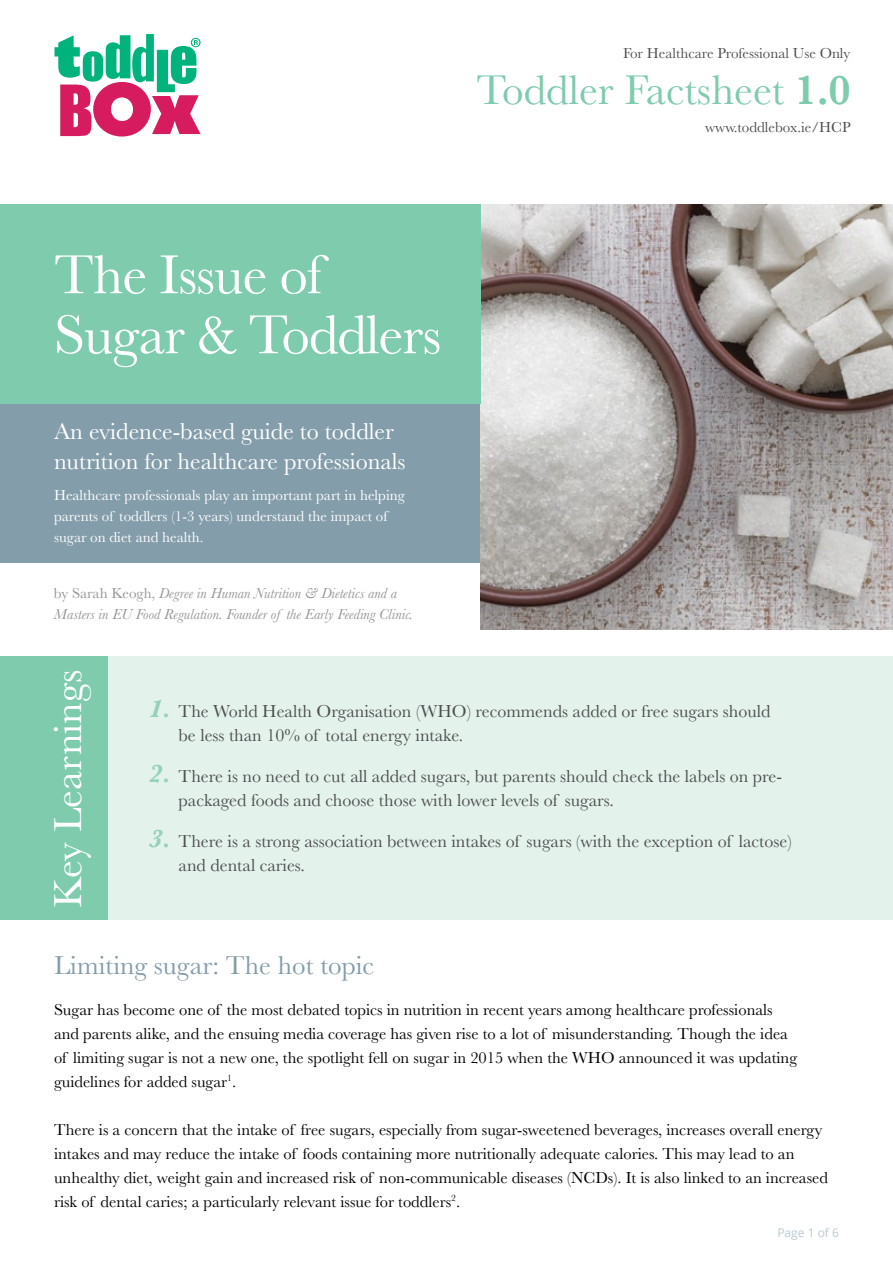
<style>
.page{position:relative;width:893px;height:1263px;background:#fff}
.page>*{position:absolute;margin:0;border:0;box-sizing:border-box;transform-origin:0 0}
.t1{font:57px/60px "Baskerville";letter-spacing:-.02em;color:#fff}
.t2{font:43.05px "Baskerville";color:#7fcbae}
.t3{font:40.5px "Baskerville";color:#fff}
.t4{font:27px "Baskerville";color:#849daa}
.t5{font:24px/30px "Baskerville";color:#fff}
.t6{font:18px/24px "Baskerville";color:#4d4d4f}
.t7{font:16.5px/24px "Baskerville";color:#000}
.t8{font:15px/21px "Baskerville";color:#fff}
.t9{font:italic 15px/21px "Baskerville";color:#939598}
.t10{font:15px "Baskerville";color:#4d4d4f}
.t11{font:12px "Open Sans";color:#bacad3}
.s1{font-weight:600}
.s2{font-style:normal}
.s3{font-weight:700;font-style:italic;font-size:25.5px;color:#93d1b9}
</style>
<div class="page">
<div style="left:0;top:404px;width:480px;height:158px;background:#849daa"></div>
<img style="left:480px;top:204px;width:413px;height:425px">
<div style="left:0;top:204px;width:480px;height:200px;background:#7fcbae"></div>
<svg style="left:54px;top:34px;width:147px;height:103px"></svg>
<div style="left:0;top:656px;width:109px;height:264px;background:#7fcbae"></div>
<div style="left:109px;top:656px;width:784px;height:264px;background:#e3f2eb"></div>
<p class="t10" style="left:623px;top:43px;width:229px">For Healthcare Professional Use Only</p>
<h2 class="t2" style="left:477px;top:63px;width:375px">Toddler Factsheet <span class="s1">1.0</span></h2>
<h1 class="t1" style="left:54px;top:246px;width:389px">The Issue of<br>Sugar &amp; Toddlers</h1>
<h3 class="t5" style="left:54px;top:417px;width:353px">An evidence-based guide to toddler nutrition for healthcare professionals</h3>
<p class="t8" style="left:54px;top:485px;width:352px">Healthcare professionals play an important part in helping parents of toddlers (1-3 years) understand the impact of sugar on diet and health.</p>
<p class="t9" style="left:54px;top:582px;width:361px"><span class="s2">by Sarah Keogh,</span> Degree in Human Nutrition &amp; Dietetics and a<br>Masters in EU Food Regulation. Founder of the Early Feeding Clinic.</p>
<p class="t10" style="left:705px;top:118px;width:147px">www.toddlebox.ie/HCP</p>
<h3 class="t3" style="left:42px;top:908px;width:240px;rotate:-90deg">Key Learnings</h3>
<p class="t6" style="left:179px;top:699px;width:593px;text-indent:-30px"><span class="s3">1.</span> The World Health Organisation (WHO) recommends added or free sugars should be less than 10% of total energy intake.</p>
<p class="t6" style="left:179px;top:764px;width:605px;text-indent:-30px"><span class="s3">2.</span> There is no need to cut all added sugars, but parents should check the labels on pre&shy;packaged foods and choose those with lower levels of sugars.</p>
<p class="t6" style="left:179px;top:829px;width:615px;text-indent:-30px"><span class="s3">3.</span> There is a strong association between intakes of sugars (with the exception of lactose) and dental caries.</p>
<h3 class="t4" style="left:54px;top:948px;width:322px">Limiting sugar: The hot topic</h3>
<p class="t7" style="left:54px;top:998px;width:745px">Sugar has become one of the most debated topics in nutrition in recent years among healthcare professionals and parents alike, and the ensuing media coverage has given rise to a lot of misunderstanding. Though the idea of limiting sugar is not a new one, the spotlight fell on sugar in 2015 when the WHO announced it was updating guidelines for added sugar<sup>1</sup>.</p>
<p class="t7" style="left:54px;top:1118px;width:775px">There is a concern that the intake of free sugars, especially from sugar-sweetened beverages, increases overall energy intakes and may reduce the intake of foods containing more nutritionally adequate calories. This may lead to an unhealthy diet, weight gain and increased risk of non-communicable diseases (NCDs). It is also linked to an increased risk of dental caries; a particularly relevant issue for toddlers<sup>2</sup>.</p>
<p class="t11" style="left:777px;top:1224px;width:63px">Page 1 of 6</p>
</div>
